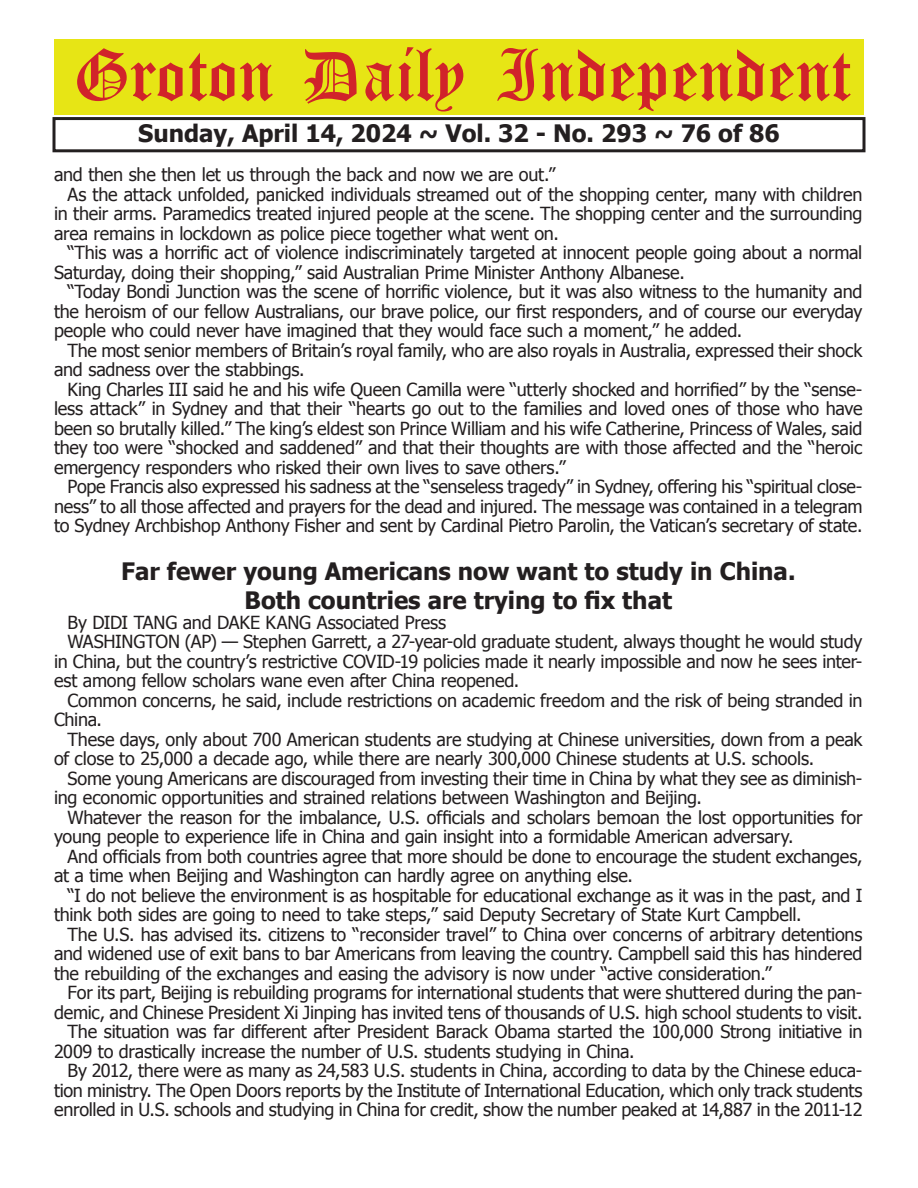
<style>
.page{position:relative;width:918px;height:1188px;background:#fff}
.page>*{position:absolute;margin:0;border:0;box-sizing:border-box;transform-origin:0 0}
.t1{font:54px "Old English Five";color:#d1232a}
.t2{font:700 24px/28.8px "Tahoma";color:#231f20;text-align:center}
.t3{font:18px "Tahoma";letter-spacing:-.01em;color:#231f20}
</style>
<div class="page">
<div style="left:52px;top:117px;width:814px;height:35px;border:3px solid #231f20"></div>
<div style="left:54px;top:40px;width:810px;height:75px;background:#e7e515"></div>
<h1 class="t1" style="left:73px;top:50px;width:779px">Groton Daily Independent</h1>
<h2 class="t2" style="left:138px;top:117px;width:643px">Sunday, April 14, 2024 ~ Vol. 32 - No. 293 ~ 76 of 86</h2>
<p class="t3" style="left:54px;top:163px;width:503px">and then she then let us through the back and now we are out.”</p>
<p class="t3" style="left:68px;top:182px;width:797px">As the attack unfolded, panicked individuals streamed out of the shopping center, many with children</p>
<p class="t3" style="left:54px;top:202px;width:810px">in their arms. Paramedics treated injured people at the scene. The shopping center and the surrounding</p>
<p class="t3" style="left:54px;top:221px;width:506px">area remains in lockdown as police piece together what went on.</p>
<p class="t3" style="left:68px;top:241px;width:796px">“This was a horrific act of violence indiscriminately targeted at innocent people going about a normal</p>
<p class="t3" style="left:54px;top:260px;width:632px">Saturday, doing their shopping,” said Australian Prime Minister Anthony Albanese.</p>
<p class="t3" style="left:68px;top:280px;width:796px">“Today Bondi Junction was the scene of horrific violence, but it was also witness to the humanity and</p>
<p class="t3" style="left:54px;top:299px;width:810px">the heroism of our fellow Australians, our brave police, our first responders, and of course our everyday</p>
<p class="t3" style="left:54px;top:319px;width:690px">people who could never have imagined that they would face such a moment,” he added.</p>
<p class="t3" style="left:68px;top:338px;width:796px">The most senior members of Britain’s royal family, who are also royals in Australia, expressed their shock</p>
<p class="t3" style="left:54px;top:357px;width:252px">and sadness over the stabbings.</p>
<p class="t3" style="left:68px;top:377px;width:796px">King Charles III said he and his wife Queen Camilla were “utterly shocked and horrified” by the “sense-</p>
<p class="t3" style="left:54px;top:396px;width:810px">less attack” in Sydney and that their “hearts go out to the families and loved ones of those who have</p>
<p class="t3" style="left:54px;top:416px;width:810px">been so brutally killed.” The king’s eldest son Prince William and his wife Catherine, Princess of Wales, said</p>
<p class="t3" style="left:54px;top:435px;width:810px">they too were “shocked and saddened” and that their thoughts are with those affected and the “heroic</p>
<p class="t3" style="left:54px;top:455px;width:513px">emergency responders who risked their own lives to save others.”</p>
<p class="t3" style="left:68px;top:474px;width:796px">Pope Francis also expressed his sadness at the “senseless tragedy” in Sydney, offering his “spiritual close-</p>
<p class="t3" style="left:54px;top:494px;width:810px">ness” to all those affected and prayers for the dead and injured. The message was contained in a telegram</p>
<p class="t3" style="left:54px;top:513px;width:810px">to Sydney Archbishop Anthony Fisher and sent by Cardinal Pietro Parolin, the Vatican’s secretary of state.</p>
<h2 class="t2" style="left:121px;top:556px;width:676px">Far fewer young Americans now want to study in China.<br>Both countries are trying to fix that</h2>
<p class="t3" style="left:68px;top:610px;width:380px">By DIDI TANG and DAKE KANG Associated Press</p>
<p class="t3" style="left:68px;top:630px;width:796px">WASHINGTON (AP) — Stephen Garrett, a 27-year-old graduate student, always thought he would study</p>
<p class="t3" style="left:54px;top:649px;width:810px">in China, but the country’s restrictive COVID-19 policies made it nearly impossible and now he sees inter-</p>
<p class="t3" style="left:54px;top:669px;width:467px">est among fellow scholars wane even after China reopened.</p>
<p class="t3" style="left:68px;top:688px;width:797px">Common concerns, he said, include restrictions on academic freedom and the risk of being stranded in</p>
<p class="t3" style="left:54px;top:708px;width:50px">China.</p>
<p class="t3" style="left:68px;top:727px;width:796px">These days, only about 700 American students are studying at Chinese universities, down from a peak</p>
<p class="t3" style="left:54px;top:747px;width:762px">of close to 25,000 a decade ago, while there are nearly 300,000 Chinese students at U.S. schools.</p>
<p class="t3" style="left:68px;top:766px;width:796px">Some young Americans are discouraged from investing their time in China by what they see as diminish-</p>
<p class="t3" style="left:54px;top:786px;width:650px">ing economic opportunities and strained relations between Washington and Beijing.</p>
<p class="t3" style="left:68px;top:805px;width:796px">Whatever the reason for the imbalance, U.S. officials and scholars bemoan the lost opportunities for</p>
<p class="t3" style="left:54px;top:825px;width:741px">young people to experience life in China and gain insight into a formidable American adversary.</p>
<p class="t3" style="left:68px;top:844px;width:797px">And officials from both countries agree that more should be done to encourage the student exchanges,</p>
<p class="t3" style="left:54px;top:864px;width:581px">at a time when Beijing and Washington can hardly agree on anything else.</p>
<p class="t3" style="left:68px;top:883px;width:797px">“I do not believe the environment is as hospitable for educational exchange as it was in the past, and I</p>
<p class="t3" style="left:54px;top:903px;width:749px">think both sides are going to need to take steps,” said Deputy Secretary of State Kurt Campbell.</p>
<p class="t3" style="left:68px;top:922px;width:796px">The U.S. has advised its. citizens to “reconsider travel” to China over concerns of arbitrary detentions</p>
<p class="t3" style="left:54px;top:942px;width:810px">and widened use of exit bans to bar Americans from leaving the country. Campbell said this has hindered</p>
<p class="t3" style="left:54px;top:961px;width:719px">the rebuilding of the exchanges and easing the advisory is now under “active consideration.”</p>
<p class="t3" style="left:68px;top:981px;width:796px">For its part, Beijing is rebuilding programs for international students that were shuttered during the pan-</p>
<p class="t3" style="left:54px;top:1000px;width:810px">demic, and Chinese President Xi Jinping has invited tens of thousands of U.S. high school students to visit.</p>
<p class="t3" style="left:68px;top:1020px;width:797px">The situation was far different after President Barack Obama started the 100,000 Strong initiative in</p>
<p class="t3" style="left:54px;top:1039px;width:582px">2009 to drastically increase the number of U.S. students studying in China.</p>
<p class="t3" style="left:68px;top:1059px;width:796px">By 2012, there were as many as 24,583 U.S. students in China, according to data by the Chinese educa-</p>
<p class="t3" style="left:54px;top:1078px;width:810px">tion ministry. The Open Doors reports by the Institute of International Education, which only track students</p>
<p class="t3" style="left:54px;top:1098px;width:810px">enrolled in U.S. schools and studying in China for credit, show the number peaked at 14,887 in the 2011-12</p>
</div>
